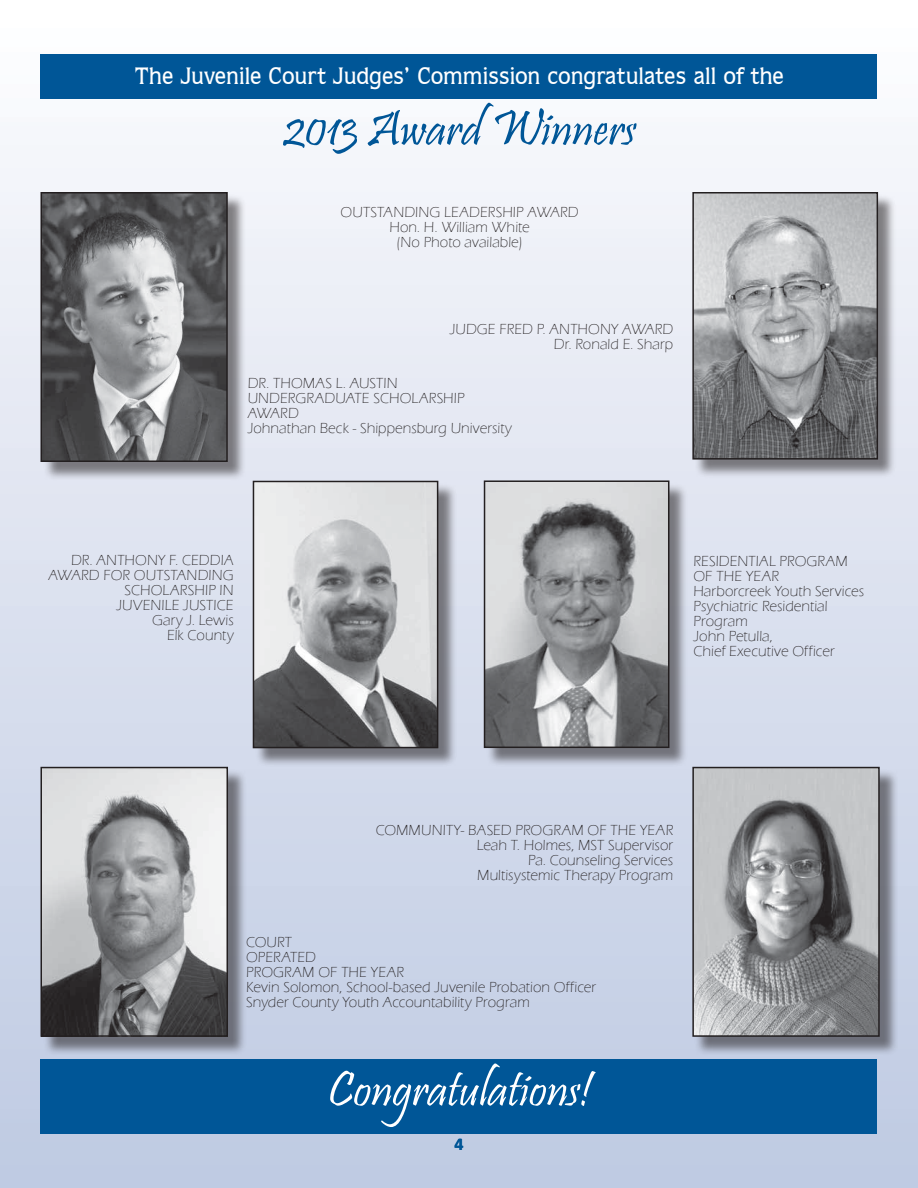
<style>
.page{position:relative;width:918px;height:1188px;background:#fff}
.page>*{position:absolute;margin:0;border:0;box-sizing:border-box;transform-origin:0 0}
.t1{font:51px "Pristina";letter-spacing:-.005em;color:#005697}
.t2{font:51px "Pristina";letter-spacing:-.005em;color:#fff}
.t3{font:500 24px "Quorum IT Cby BT";letter-spacing:-.01em;color:#fff}
.t4{font:700 18px "Calibri";color:#005697}
.t5{font:300 15px/15px "Eras ITC";letter-spacing:.005em;color:#231f20}
</style>
<div class="page">
<div style="left:0;top:0;width:918px;height:1188px;background:linear-gradient(to bottom,#fcfcfe,#bdc9e2)"></div>
<div style="left:40px;top:54px;width:838px;height:45px;background:#005697"></div>
<div style="left:40px;top:1059px;width:838px;height:75px;background:#005697"></div>
<div style="left:255px;top:483px;width:202px;height:284px;background:#231f20;opacity:.55"></div>
<img style="left:256px;top:484px;width:179px;height:261px">
<div style="left:253px;top:481px;width:185px;height:267px;border:2px solid #231f20"></div>
<div style="left:43px;top:194px;width:203px;height:286px;background:#231f20;opacity:.55"></div>
<img style="left:43px;top:195px;width:182px;height:264px">
<div style="left:40px;top:192px;width:188px;height:270px;border:2px solid #231f20"></div>
<div style="left:486px;top:483px;width:202px;height:284px;background:#231f20;opacity:.55"></div>
<img style="left:487px;top:483px;width:179px;height:262px">
<div style="left:484px;top:480px;width:185px;height:268px;border:2px solid #231f20"></div>
<div style="left:695px;top:194px;width:202px;height:284px;background:#231f20;opacity:.55"></div>
<img style="left:695px;top:195px;width:180px;height:262px">
<div style="left:692px;top:192px;width:186px;height:268px;border:2px solid #231f20"></div>
<div style="left:43px;top:769px;width:204px;height:286px;background:#231f20;opacity:.55"></div>
<img style="left:43px;top:770px;width:182px;height:264px">
<div style="left:40px;top:767px;width:188px;height:270px;border:2px solid #231f20"></div>
<div style="left:695px;top:769px;width:203px;height:286px;background:#231f20;opacity:.55"></div>
<img style="left:695px;top:770px;width:182px;height:264px">
<div style="left:692px;top:767px;width:188px;height:270px;border:2px solid #231f20"></div>
<h2 class="t3" style="left:135px;top:61px;width:650px">The Juvenile Court Judges’ Commission congratulates all of the</h2>
<h1 class="t1" style="left:283px;top:100px;width:354px">2013 Award Winners</h1>
<p class="t5" style="left:341px;top:205px;width:240px;text-align:center">OUTSTANDING LEADERSHIP AWARD<br>Hon. H. William White<br>(No Photo available)</p>
<p class="t5" style="left:450px;top:322px;width:225px;text-align:right">JUDGE FRED P. ANTHONY AWARD<br>Dr. Ronald E. Sharp</p>
<p class="t5" style="left:248px;top:375px;width:266px">DR. THOMAS L. AUSTIN<br>UNDERGRADUATE SCHOLARSHIP<br>AWARD<br>Johnathan Beck - Shippensburg University</p>
<p class="t5" style="left:48px;top:553px;width:187px;text-align:right">DR. ANTHONY F. CEDDIA<br>AWARD FOR OUTSTANDING<br>SCHOLARSHIP IN<br>JUVENILE JUSTICE<br>Gary J. Lewis<br>Elk County</p>
<p class="t5" style="left:693px;top:554px;width:172px">RESIDENTIAL PROGRAM<br>OF THE YEAR<br>Harborcreek Youth Services<br>Psychiatric Residential<br>Program<br>John Petulla,<br>Chief Executive Officer</p>
<p class="t5" style="left:376px;top:822px;width:299px;text-align:right">COMMUNITY- BASED PROGRAM OF THE YEAR<br>Leah T. Holmes, MST Supervisor<br>Pa. Counseling Services<br>Multisystemic Therapy Program</p>
<p class="t5" style="left:246px;top:935px;width:352px">COURT<br>OPERATED<br>PROGRAM OF THE YEAR<br>Kevin Solomon, School-based Juvenile Probation Officer<br>Snyder County Youth Accountability Program</p>
<h1 class="t2" style="left:328px;top:1061px;width:265px">Congratulations!</h1>
<p class="t4" style="left:454px;top:1132px;width:11px">4</p>
</div>
